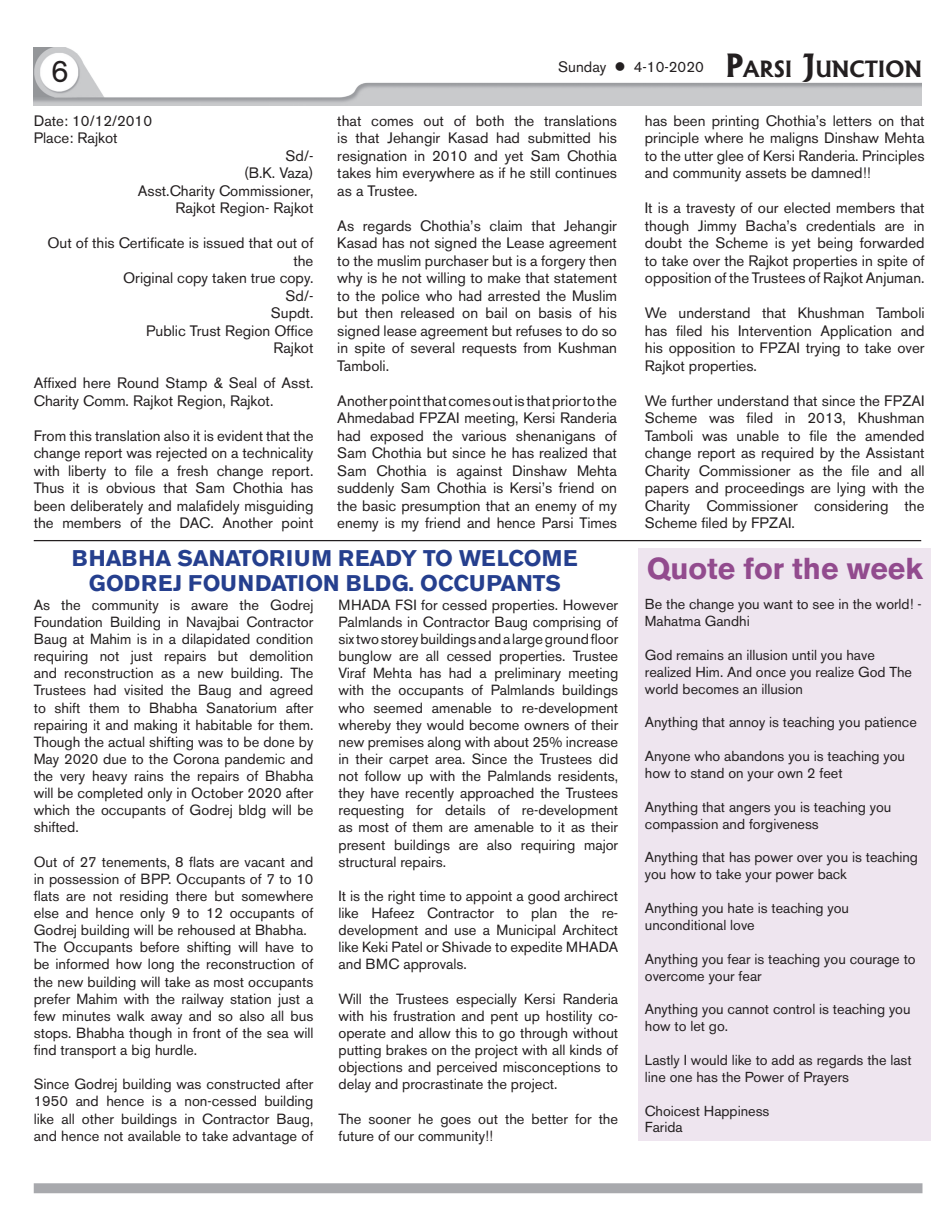
<style>
.page{position:relative;width:945px;height:1215px;background:#fff}
.page>*{position:absolute;margin:0;border:0;box-sizing:border-box;transform-origin:0 0}
.t1{font:31.25px "Akzidenz Grotesk BE";color:#231f20}
.t2{font:700 30px "Akzidenz Grotesk BE";color:#924b8e}
.t3{font:700 22.5px/25px "Akzidenz Grotesk BE";color:#253f8e;text-align:center}
.t4{font:15px/17.5px "Akzidenz Grotesk BE";color:#231f20;text-align:justify}
.t5{font:14.62px/17.1px "Akzidenz Grotesk BE";color:#231f20;text-align:justify}
.t6{font:14.38px/16.9px "Akzidenz Grotesk BE";color:#231f20}
.s1{font-family:"Albertus";font-weight:700;font-size:30.62px}
.s2{font-family:"Albertus";font-weight:700;font-size:21.5px}
</style>
<div class="page">
<img style="left:34px;top:48px;width:887px;height:58px">
<div style="left:34px;top:1183px;width:888px;height:10px;background:#a8a9ad"></div>
<div style="left:639px;top:549px;width:292px;height:592px;background:#eee5ef"></div>
<hr style="left:34px;top:540px;width:887px;height:1px;background:#231f20">
<h1 class="t1" style="left:51px;top:52px;width:20px">6</h1>
<p class="t4" style="left:558px;top:58px;width:365px">Sunday ● 4-10-2020 <span class="s1">P</span><span class="s2">ARSI</span> <span class="s1">J</span><span class="s2">UNCTION</span></p>
<p class="t4" style="left:34px;top:112px;width:120px">Date: 10/12/2010<br>Place: Rajkot</p>
<p class="t4" style="left:138px;top:147px;width:177px;text-align:right">Sd/-<br>(B.K. Vaza)<br>Asst.Charity Commissioner,<br>Rajkot Region- Rajkot</p>
<p class="t4" style="left:47px;top:234px;width:267px;text-align:right">Out of this Certificate is issued that out of the<br>Original copy taken true copy.<br>Sd/-<br>Supdt.<br>Public Trust Region Office<br>Rajkot</p>
<p class="t4" style="left:34px;top:374px;width:281px">Affixed here Round Stamp &amp; Seal of Asst.<br>Charity Comm. Rajkot Region, Rajkot.</p>
<p class="t4" style="left:34px;top:427px;width:281px">From this translation also it is evident that the change report was rejected on a technicality with liberty to file a fresh change report.<br>Thus it is obvious that Sam Chothia has been deliberately and malafidely misguiding the members of the DAC. Another point</p>
<p class="t4" style="left:337px;top:112px;width:281px">that comes out of both the translations is that Jehangir Kasad had submitted his resignation in 2010 and yet Sam Chothia takes him everywhere as if he still continues as a Trustee.</p>
<p class="t4" style="left:337px;top:217px;width:281px">As regards Chothia’s claim that Jehangir Kasad has not signed the Lease agreement to the muslim purchaser but is a forgery then why is he not willing to make that statement to the police who had arrested the Muslim but then released on bail on basis of his signed lease agreement but refuses to do so in spite of several requests from Kushman Tamboli.</p>
<p class="t4" style="left:337px;top:392px;width:281px">Another point that comes out is that prior to the Ahmedabad FPZAI meeting, Kersi Randeria had exposed the various shenanigans of Sam Chothia but since he has realized that Sam Chothia is against Dinshaw Mehta suddenly Sam Chothia is Kersi’s friend on the basic presumption that an enemy of my enemy is my friend and hence Parsi Times</p>
<h3 class="t3" style="left:72px;top:545px;width:507px">BHABHA SANATORIUM READY TO WELCOME<br>GODREJ FOUNDATION BLDG. OCCUPANTS</h3>
<p class="t5" style="left:34px;top:596px;width:281px">As the community is aware the Godrej Foundation Building in Navajbai Contractor Baug at Mahim is in a dilapidated condition requiring not just repairs but demolition and reconstruction as a new building. The Trustees had visited the Baug and agreed to shift them to Bhabha Sanatorium after repairing it and making it habitable for them.<br>Though the actual shifting was to be done by May 2020 due to the Corona pandemic and the very heavy rains the repairs of Bhabha will be completed only in October 2020 after which the occupants of Godrej bldg will be shifted.</p>
<p class="t5" style="left:34px;top:853px;width:281px;text-align:left">Out of 27 tenements, 8 flats are vacant and in possession of BPP. Occupants of 7 to 10 flats are not residing there but somewhere else and hence only 9 to 12 occupants of Godrej building will be rehoused at Bhabha.<br>The Occupants before shifting will have to be informed how long the reconstruction of the new building will take as most occupants prefer Mahim with the railway station just a few minutes walk away and so also all bus stops. Bhabha though in front of the sea will find transport a big hurdle.</p>
<p class="t5" style="left:34px;top:1076px;width:281px">Since Godrej building was constructed after 1950 and hence is a non-cessed building like all other buildings in Contractor Baug, and hence not available to take advantage of</p>
<p class="t5" style="left:339px;top:596px;width:281px">MHADA FSI for cessed properties. However Palmlands in Contractor Baug comprising of six two storey buildings and a large ground floor bunglow are all cessed properties. Trustee Viraf Mehta has had a preliminary meeting with the occupants of Palmlands buildings who seemed amenable to re-development whereby they would become owners of their new premises along with about 25% increase in their carpet area. Since the Trustees did not follow up with the Palmlands residents, they have recently approached the Trustees requesting for details of re-development as most of them are amenable to it as their present buildings are also requiring major structural repairs.</p>
<p class="t5" style="left:339px;top:887px;width:281px">It is the right time to appoint a good archirect like Hafeez Contractor to plan the re&shy;development and use a Municipal Architect like Keki Patel or Shivade to expedite MHADA and BMC approvals.</p>
<p class="t5" style="left:339px;top:990px;width:281px">Will the Trustees especially Kersi Randeria with his frustration and pent up hostility co&shy;operate and allow this to go through without putting brakes on the project with all kinds of objections and perceived misconceptions to delay and procrastinate the project.</p>
<p class="t5" style="left:339px;top:1110px;width:281px">The sooner he goes out the better for the future of our community!!</p>
<p class="t4" style="left:645px;top:112px;width:281px">has been printing Chothia’s letters on that principle where he maligns Dinshaw Mehta to the utter glee of Kersi Randeria. Principles and community assets be damned!!</p>
<p class="t4" style="left:645px;top:199px;width:281px">It is a travesty of our elected members that though Jimmy Bacha’s credentials are in doubt the Scheme is yet being forwarded to take over the Rajkot properties in spite of opposition of the Trustees of Rajkot Anjuman.</p>
<p class="t4" style="left:645px;top:304px;width:281px">We understand that Khushman Tamboli has filed his Intervention Application and his opposition to FPZAI trying to take over Rajkot properties.</p>
<p class="t4" style="left:645px;top:392px;width:281px">We further understand that since the FPZAI Scheme was filed in 2013, Khushman Tamboli was unable to file the amended change report as required by the Assistant Charity Commissioner as the file and all papers and proceedings are lying with the Charity Commissioner considering the Scheme filed by FPZAI.</p>
<h2 class="t2" style="left:647px;top:552px;width:278px">Quote for the week</h2>
<p class="t6" style="left:645px;top:596px;width:278px">Be the change you want to see in the world! -<br>Mahatma Gandhi</p>
<p class="t6" style="left:645px;top:646px;width:269px">God remains an illusion until you have realized Him. And once you realize God The world becomes an illusion</p>
<p class="t6" style="left:645px;top:714px;width:273px">Anything that annoy is teaching you patience</p>
<p class="t6" style="left:645px;top:748px;width:262px">Anyone who abandons you is teaching you how to stand on your own 2 feet</p>
<p class="t6" style="left:645px;top:798px;width:248px">Anything that angers you is teaching you compassion and forgiveness</p>
<p class="t6" style="left:645px;top:849px;width:275px">Anything that has power over you is teaching you how to take your power back</p>
<p class="t6" style="left:645px;top:900px;width:206px">Anything you hate is teaching you unconditional love</p>
<p class="t6" style="left:645px;top:950px;width:272px">Anything you fear is teaching you courage to overcome your fear</p>
<p class="t6" style="left:645px;top:1001px;width:267px">Anything you cannot control is teaching you how to let go.</p>
<p class="t6" style="left:645px;top:1051px;width:268px">Lastly I would like to add as regards the last line one has the Power of Prayers</p>
<p class="t6" style="left:645px;top:1102px;width:126px">Choicest Happiness<br>Farida</p>
</div>
